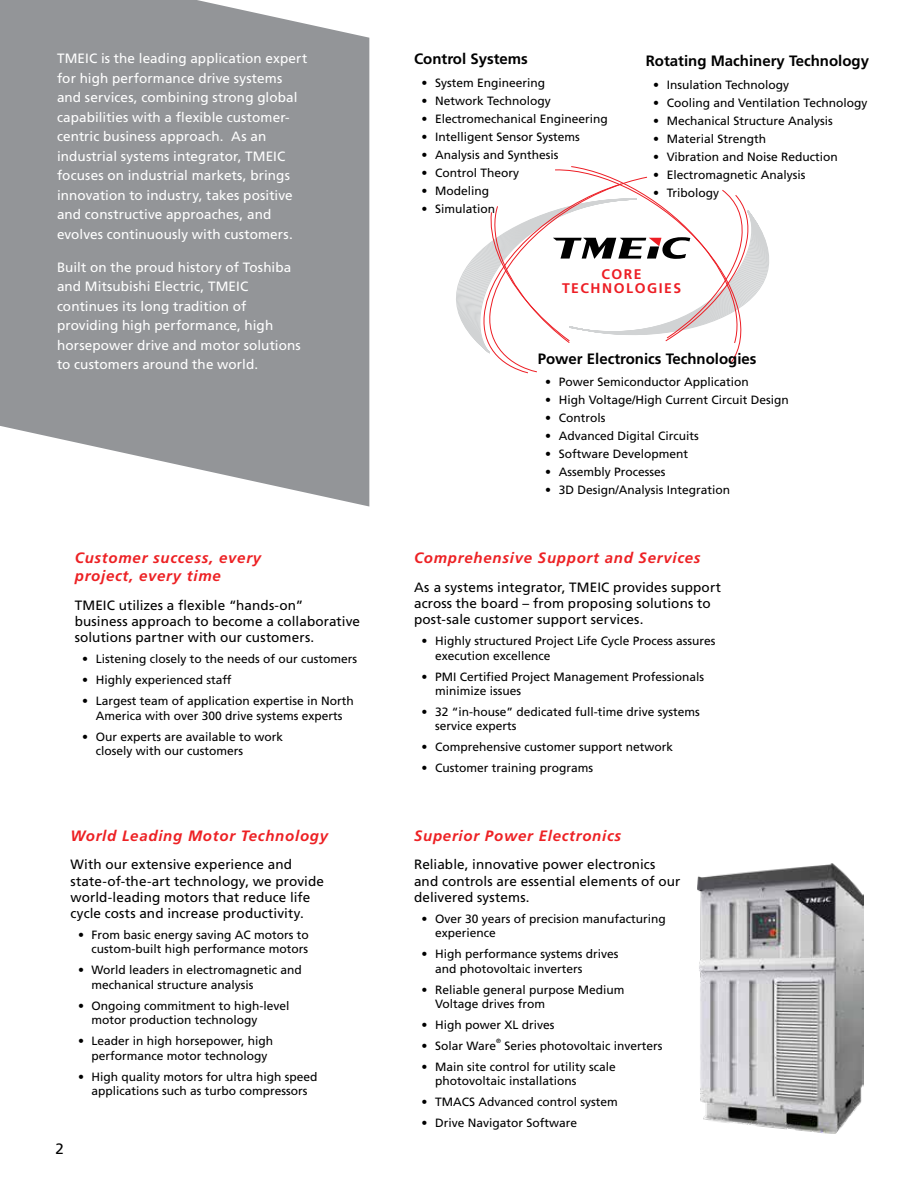
<style>
.page{position:relative;width:918px;height:1188px;background:#fff}
.page>*{position:absolute;margin:0;border:0;box-sizing:border-box;transform-origin:0 0}
.t1{font:italic 700 15px/18px "Frutiger LT Pro";letter-spacing:.05em;color:#ed2124}
.t2{font:700 15px "Frutiger LT Pro";color:#000}
.t3{font:15px "Frutiger LT Pro";color:#000}
.t4{font:700 13.95px/14.4px "Frutiger LT Pro";letter-spacing:.11em;color:#ed1d24;text-align:center}
.t5{font:13.5px/19.5px "Frutiger LT Pro";letter-spacing:.005em;color:#fff}
.t6{font:13.5px/16.2px "Frutiger LT Pro";letter-spacing:.005em;color:#000}
.t7{font:12px/14.4px "Frutiger LT Pro";color:#000}
.t8{font:6.15px "Frutiger LT Pro";color:#000}
</style>
<div class="page">
<svg style="left:0;top:0;width:369px;height:507px;background:#9d9fa2"></svg>
<svg style="left:456px;top:166px;width:313px;height:207px"></svg>
<img style="left:698px;top:864px;width:165px;height:270px">
<p class="t5" style="left:57px;top:49px;width:252px">TMEIC is the leading application expert for high performance drive systems and services, combining strong global capabilities with a flexible customer&shy;centric business approach. As an industrial systems integrator, TMEIC focuses on industrial markets, brings innovation to industry, takes positive and constructive approaches, and evolves continuously with customers.</p>
<p class="t5" style="left:57px;top:257px;width:245px">Built on the proud history of Toshiba and Mitsubishi Electric, TMEIC continues its long tradition of providing high performance, high horsepower drive and motor solutions to customers around the world.</p>
<p class="t1" style="left:75px;top:549px;width:188px">Customer success, every project, every time</p>
<p class="t6" style="left:75px;top:597px;width:287px">TMEIC utilizes a flexible “hands-on”<br>business approach to become a collaborative solutions partner with our customers.</p>
<p class="t7" style="left:82px;top:652px;width:276px">• Listening closely to the needs of our customers</p>
<p class="t7" style="left:82px;top:673px;width:151px">• Highly experienced staff</p>
<p class="t7" style="left:82px;top:694px;width:273px;text-align:center">• Largest team of application expertise in North<br>America with over 300 drive systems experts</p>
<p class="t7" style="left:96px;top:729px;width:189px;text-indent:-14px">• Our experts are available to work closely with our customers</p>
<p class="t1" style="left:70px;top:827px;width:259px">World Leading Motor Technology</p>
<p class="t6" style="left:70px;top:857px;width:255px">With our extensive experience and state-of-the-art technology, we provide world-leading motors that reduce life cycle costs and increase productivity.</p>
<p class="t7" style="left:78px;top:928px;width:232px;text-align:right">• From basic energy saving AC motors to custom-built high performance motors</p>
<p class="t7" style="left:92px;top:963px;width:212px;text-indent:-14px">• World leaders in electromagnetic and mechanical structure analysis</p>
<p class="t7" style="left:92px;top:998px;width:200px;text-indent:-14px">• Ongoing commitment to high-level motor production technology</p>
<p class="t7" style="left:92px;top:1034px;width:183px;text-indent:-14px">• Leader in high horsepower, high performance motor technology</p>
<p class="t7" style="left:78px;top:1069px;width:241px;text-align:center">• High quality motors for ultra high speed applications such as turbo compressors</p>
<p class="t3" style="left:56px;top:1140px;width:10px">2</p>
<p class="t2" style="left:414px;top:50px;width:115px">Control Systems</p>
<p class="t7" style="left:422px;top:76px;width:125px">• System Engineering</p>
<p class="t7" style="left:422px;top:94px;width:131px">• Network Technology</p>
<p class="t7" style="left:422px;top:112px;width:188px">• Electromechanical Engineering</p>
<p class="t7" style="left:422px;top:130px;width:160px">• Intelligent Sensor Systems</p>
<p class="t7" style="left:422px;top:148px;width:138px">• Analysis and Synthesis</p>
<p class="t7" style="left:422px;top:166px;width:99px">• Control Theory</p>
<p class="t7" style="left:422px;top:184px;width:69px">• Modeling</p>
<p class="t7" style="left:422px;top:202px;width:75px">• Simulation</p>
<p class="t2" style="left:646px;top:52px;width:225px">Rotating Machinery Technology</p>
<p class="t7" style="left:653px;top:77px;width:137px">• Insulation Technology</p>
<p class="t7" style="left:653px;top:95px;width:216px">• Cooling and Ventilation Technology</p>
<p class="t7" style="left:653px;top:113px;width:181px">• Mechanical Structure Analysis</p>
<p class="t7" style="left:653px;top:131px;width:114px">• Material Strength</p>
<p class="t7" style="left:653px;top:149px;width:186px">• Vibration and Noise Reduction</p>
<p class="t7" style="left:653px;top:167px;width:154px">• Electromagnetic Analysis</p>
<p class="t7" style="left:653px;top:185px;width:67px">• Tribology</p>
<p class="t4" style="left:562px;top:267px;width:121px">CORE<br>TECHNOLOGIES</p>
<p class="t2" style="left:538px;top:350px;width:220px">Power Electronics Technologies</p>
<p class="t7" style="left:545px;top:375px;width:205px">• Power Semiconductor Application</p>
<p class="t7" style="left:545px;top:393px;width:245px">• High Voltage/High Current Circuit Design</p>
<p class="t7" style="left:545px;top:411px;width:62px">• Controls</p>
<p class="t7" style="left:545px;top:429px;width:155px">• Advanced Digital Circuits</p>
<p class="t7" style="left:545px;top:447px;width:144px">• Software Development</p>
<p class="t7" style="left:545px;top:465px;width:122px">• Assembly Processes</p>
<p class="t7" style="left:545px;top:483px;width:186px">• 3D Design/Analysis Integration</p>
<p class="t1" style="left:414px;top:549px;width:288px">Comprehensive Support and Services</p>
<p class="t6" style="left:414px;top:579px;width:309px">As a systems integrator, TMEIC provides support across the board – from proposing solutions to post-sale customer support services.</p>
<p class="t7" style="left:435px;top:634px;width:282px;text-indent:-14px">• Highly structured Project Life Cycle Process assures execution excellence</p>
<p class="t7" style="left:435px;top:669px;width:271px;text-indent:-14px">• PMI Certified Project Management Professionals minimize issues</p>
<p class="t7" style="left:435px;top:705px;width:266px;text-indent:-14px">• 32 “in-house” dedicated full-time drive systems service experts</p>
<p class="t7" style="left:422px;top:740px;width:253px">• Comprehensive customer support network</p>
<p class="t7" style="left:422px;top:761px;width:173px">• Customer training programs</p>
<p class="t1" style="left:414px;top:827px;width:209px">Superior Power Electronics</p>
<p class="t6" style="left:414px;top:857px;width:268px">Reliable, innovative power electronics and controls are essential elements of our delivered systems.</p>
<p class="t7" style="left:435px;top:911px;width:232px;text-indent:-14px">• Over 30 years of precision manufacturing experience</p>
<p class="t7" style="left:435px;top:947px;width:185px;text-indent:-14px">• High performance systems drives and photovoltaic inverters</p>
<p class="t7" style="left:435px;top:982px;width:191px;text-indent:-14px">• Reliable general purpose Medium<br>Voltage drives from</p>
<p class="t7" style="left:422px;top:1018px;width:134px">• High power XL drives</p>
<p class="t7" style="left:422px;top:1039px;width:76px">• Solar Ware</p>
<p class="t8" style="left:496px;top:1038px;width:6px">®</p>
<p class="t7" style="left:504px;top:1039px;width:160px">Series photovoltaic inverters</p>
<p class="t7" style="left:435px;top:1060px;width:182px;text-indent:-14px">• Main site control for utility scale photovoltaic installations</p>
<p class="t7" style="left:422px;top:1095px;width:198px">• TMACS Advanced control system</p>
<p class="t7" style="left:422px;top:1116px;width:157px">• Drive Navigator Software</p>
</div>
